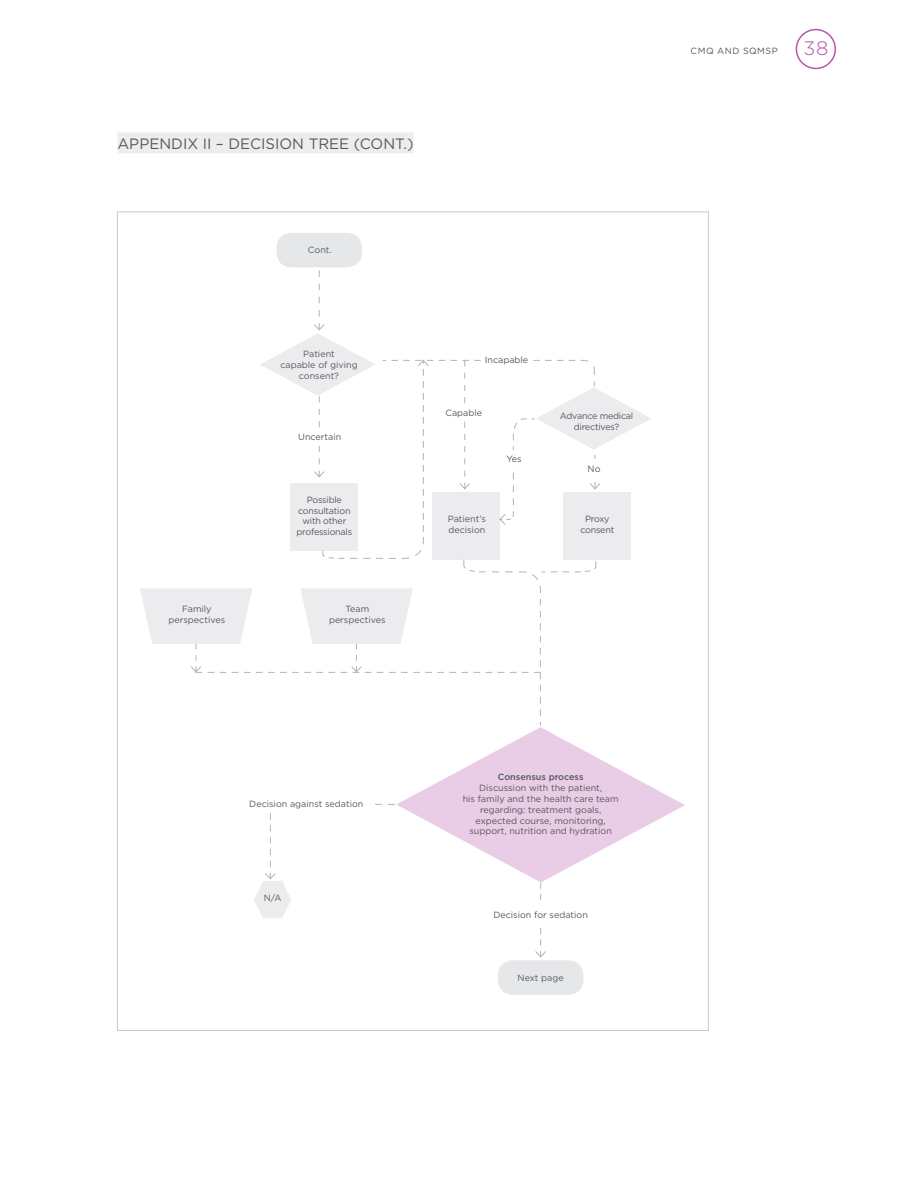
<style>
.page{position:relative;width:918px;height:1188px;background:#fff}
.page>*{position:absolute;margin:0;border:0;box-sizing:border-box;transform-origin:0 0}
.t1{font:300 19.5px "Gotham";color:#b657a9}
.t2{font:15px "Gotham";color:#57585a}
.Bullets{font:9px/10.8px "Gotham";color:#57585a;text-align:center}
.Bullets-2{font:9px/10.8px "Gotham";letter-spacing:-.025em;color:#57585a;text-align:center}
.Bullets-3{font:500 9px "Gotham";color:#57585a}
.Bullets-4{font:9px "Gotham";letter-spacing:.05em;color:#57585a}
</style>
<div class="page">
<div style="left:276px;top:233px;width:86px;height:34px;background:#e6e7e9;border-radius:15px"></div>
<svg style="left:396px;top:727px;width:289px;height:155px"></svg>
<div style="left:498px;top:960px;width:85px;height:35px;background:#e6e7e9;border-radius:15px"></div>
<svg style="left:140px;top:270px;width:511px;height:456px"></svg>
<svg style="left:254px;top:813px;width:37px;height:105px"></svg>
<svg style="left:535px;top:883px;width:11px;height:75px"></svg>
<svg style="left:375px;top:804px;width:19px;height:1px"></svg>
<div style="left:796px;top:29px;width:40px;height:40px;border:2px solid #b657a9;border-radius:50%"></div>
<div style="left:293px;top:432px;width:54px;height:8px;background:#fff"></div>
<div style="left:444px;top:405px;width:39px;height:14px;background:#fff"></div>
<div style="left:485px;top:354px;width:43px;height:11px;background:#fff"></div>
<div style="left:480px;top:905px;width:121px;height:18px;background:#fff"></div>
<div style="left:579px;top:459px;width:30px;height:18px;background:#fff"></div>
<div style="left:498px;top:450px;width:32px;height:16px;background:#fff"></div>
<div style="left:117px;top:132px;width:297px;height:21px;background:#ededee"></div>
<p class="t2" style="left:117px;top:135px;width:298px">APPENDIX II – DECISION TREE (CONT.)</p>
<p class="Bullets" style="left:308px;top:244px;width:25px">Cont.</p>
<p class="Bullets" style="left:280px;top:349px;width:79px">Patient<br>capable of giving consent?</p>
<p class="Bullets" style="left:298px;top:431px;width:45px">Uncertain</p>
<p class="Bullets-2" style="left:297px;top:494px;width:57px">Possible consultation with other professionals</p>
<p class="Bullets" style="left:169px;top:604px;width:58px">Family perspectives</p>
<p class="Bullets" style="left:329px;top:604px;width:58px">Team perspectives</p>
<p class="Bullets" style="left:485px;top:355px;width:45px">Incapable</p>
<p class="Bullets" style="left:445px;top:407px;width:38px">Capable</p>
<p class="Bullets" style="left:507px;top:453px;width:17px">Yes</p>
<p class="Bullets-2" style="left:560px;top:411px;width:75px">Advance medical directives?</p>
<p class="Bullets" style="left:588px;top:463px;width:14px">No</p>
<p class="Bullets" style="left:448px;top:514px;width:40px;text-align:left">Patient’s decision</p>
<p class="Bullets-2" style="left:580px;top:514px;width:36px">Proxy consent</p>
<p class="Bullets-4" style="left:691px;top:45px;width:89px">CMQ AND SQMSP</p>
<h1 class="t1" style="left:803px;top:38px;width:27px">38</h1>
<p class="Bullets" style="left:249px;top:799px;width:116px">Decision against sedation</p>
<p class="Bullets" style="left:264px;top:892px;width:19px">N/A</p>
<p class="Bullets-3" style="left:498px;top:772px;width:87px">Consensus process</p>
<p class="Bullets" style="left:463px;top:782px;width:158px">Discussion with the patient,<br>his family and the health care team regarding: treatment goals, expected course, monitoring, support, nutrition and hydration</p>
<p class="Bullets" style="left:493px;top:909px;width:96px">Decision for sedation</p>
<p class="Bullets" style="left:518px;top:972px;width:48px">Next page</p>
</div>
